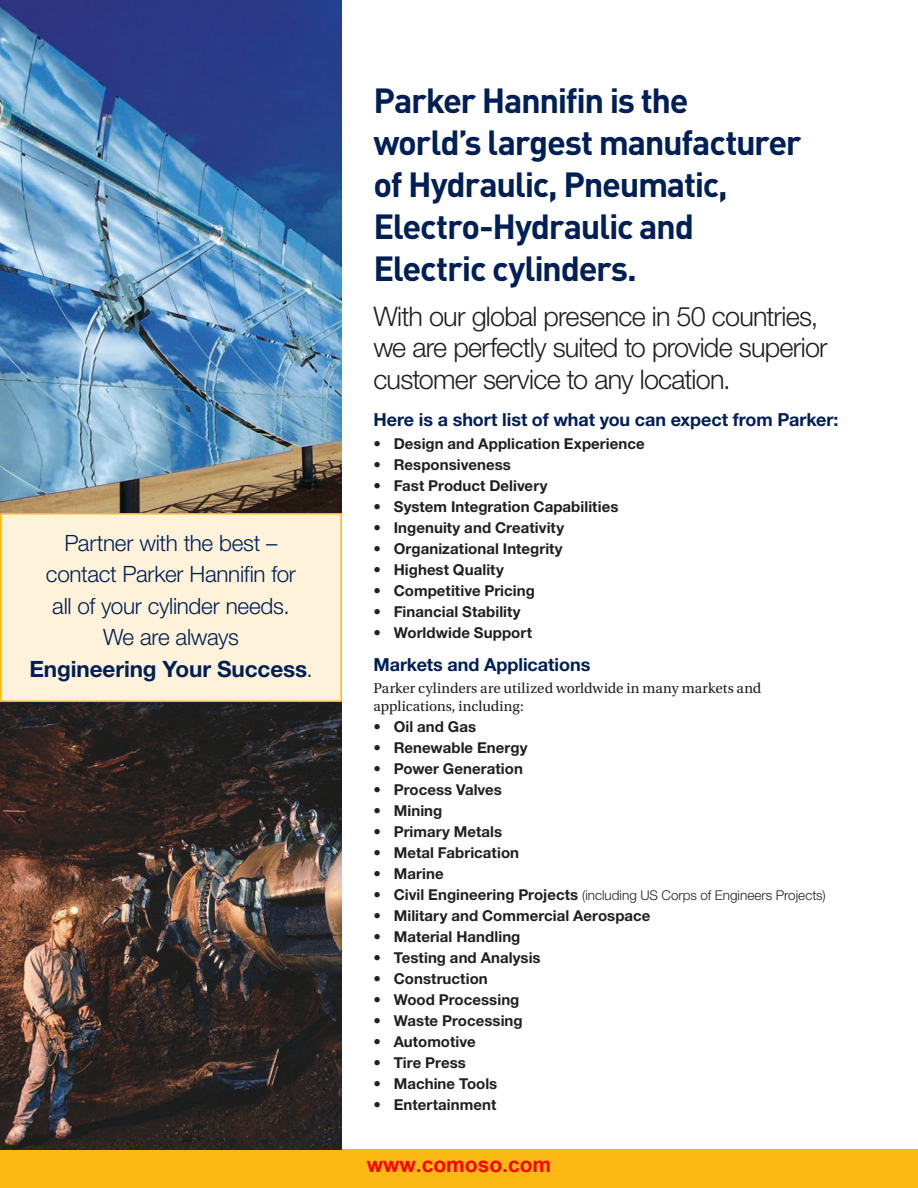
<style>
.page{position:relative;width:918px;height:1188px;background:#fff}
.page>*{position:absolute;margin:0;border:0;box-sizing:border-box;transform-origin:0 0}
.t1{font:700 34.5px/42px "DIN";letter-spacing:-.04em;color:#001f56}
.t2{font:300 27px/31.5px "Helvetica Neue LT Std";letter-spacing:-.03em;color:#231f20}
.t3{font:300 22.5px/31.5px "Helvetica Neue LT Std";letter-spacing:-.015em;color:#001f56;text-align:center}
.t4{font:700 21px "Arial";color:#f00}
.t5{font:700 18px "Helvetica Neue LT Std";letter-spacing:-.005em;color:#001f56}
.t6{font:700 15px "Helvetica Neue LT Std";letter-spacing:.005em;color:#231f20}
.t7{font:15px/18px "Utopia Std";color:#231f20}
.t8{font:300 13.5px "Helvetica Neue LT Std";color:#231f20}
.s1{font-weight:700}
.s2{font-weight:700;font-size:15px}
</style>
<div class="page">
<div style="left:0;top:1150px;width:918px;height:38px;background:#fcb814"></div>
<img style="left:0;top:702px;width:342px;height:448px">
<img style="left:0;top:0;width:342px;height:513px">
<div style="left:1px;top:514px;width:340px;height:187px;background:#fef3da"></div>
<div style="left:0;top:513px;width:342px;height:189px;border:2px solid #fcb814"></div>
<h3 class="t3" style="left:29px;top:527px;width:285px">Partner with the best – contact Parker Hannifin for<br>all of your cylinder needs.<br>We are always<br><span class="s1">Engineering Your Success</span>.</h3>
<h1 class="t1" style="left:373px;top:78px;width:430px">Parker Hannifin is the world’s largest manufacturer of Hydraulic, Pneumatic,<br>Electro-Hydraulic and<br>Electric cylinders.</h1>
<h2 class="t2" style="left:373px;top:300px;width:456px">With our global presence in 50 countries, we are perfectly suited to provide superior customer service to any location.</h2>
<p class="t5" style="left:373px;top:409px;width:466px">Here is a short list of what you can expect from Parker:</p>
<p class="t6" style="left:373px;top:434px;width:273px">• Design and Application Experience</p>
<p class="t6" style="left:373px;top:455px;width:139px">• Responsiveness</p>
<p class="t6" style="left:373px;top:476px;width:176px">• Fast Product Delivery</p>
<p class="t6" style="left:373px;top:497px;width:246px">• System Integration Capabilities</p>
<p class="t6" style="left:373px;top:518px;width:192px">• Ingenuity and Creativity</p>
<p class="t6" style="left:373px;top:539px;width:191px">• Organizational Integrity</p>
<p class="t6" style="left:373px;top:560px;width:132px">• Highest Quality</p>
<p class="t6" style="left:373px;top:581px;width:163px">• Competitive Pricing</p>
<p class="t6" style="left:373px;top:602px;width:149px">• Financial Stability</p>
<p class="t6" style="left:373px;top:623px;width:160px">• Worldwide Support</p>
<p class="t5" style="left:373px;top:653px;width:218px">Markets and Applications</p>
<p class="t7" style="left:373px;top:680px;width:390px">Parker cylinders are utilized worldwide in many markets and applications, including:</p>
<p class="t6" style="left:373px;top:718px;width:104px">• Oil and Gas</p>
<p class="t6" style="left:373px;top:739px;width:156px">• Renewable Energy</p>
<p class="t6" style="left:373px;top:760px;width:151px">• Power Generation</p>
<p class="t6" style="left:373px;top:781px;width:130px">• Process Valves</p>
<p class="t6" style="left:373px;top:802px;width:70px">• Mining</p>
<p class="t6" style="left:373px;top:823px;width:130px">• Primary Metals</p>
<p class="t6" style="left:373px;top:844px;width:147px">• Metal Fabrication</p>
<p class="t6" style="left:373px;top:865px;width:72px">• Marine</p>
<p class="t8" style="left:373px;top:887px;width:454px"><span class="s2">• Civil Engineering Projects</span> (including US Corps of Engineers Projects)</p>
<p class="t6" style="left:373px;top:907px;width:279px">• Military and Commercial Aerospace</p>
<p class="t6" style="left:373px;top:928px;width:148px">• Material Handling</p>
<p class="t6" style="left:373px;top:949px;width:169px">• Testing and Analysis</p>
<p class="t6" style="left:373px;top:970px;width:116px">• Construction</p>
<p class="t6" style="left:373px;top:991px;width:147px">• Wood Processing</p>
<p class="t6" style="left:373px;top:1012px;width:151px">• Waste Processing</p>
<p class="t6" style="left:373px;top:1033px;width:104px">• Automotive</p>
<p class="t6" style="left:373px;top:1054px;width:94px">• Tire Press</p>
<p class="t6" style="left:373px;top:1075px;width:125px">• Machine Tools</p>
<p class="t6" style="left:373px;top:1096px;width:124px">• Entertainment</p>
<h3 class="t4" style="left:367px;top:1151px;width:186px">www.comoso.com</h3>
</div>
